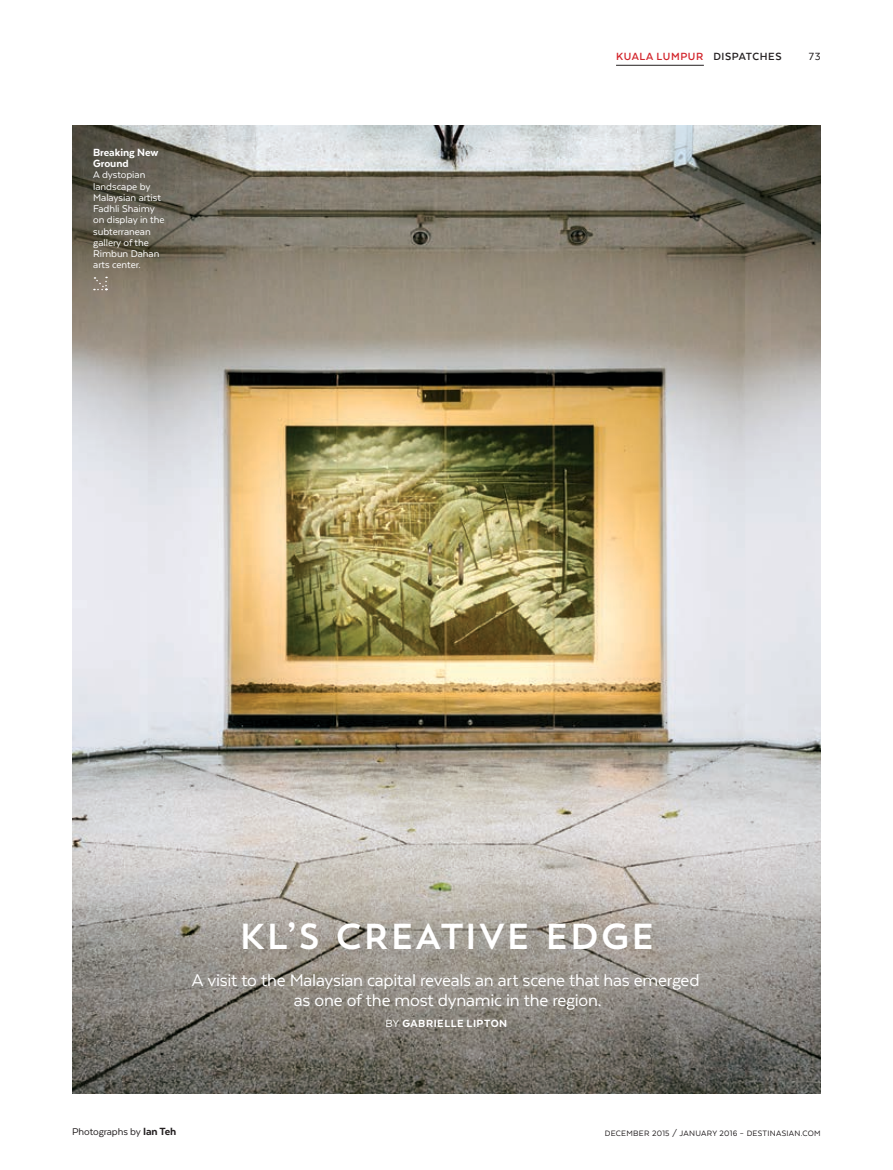
<style>
.page{position:relative;width:893px;height:1170px;background:#fff}
.page>*{position:absolute;margin:0;border:0;box-sizing:border-box;transform-origin:0 0}
.t1{font:36px "Trend Sans One";letter-spacing:-.035em;color:#fff}
.t2{font:19.5px/19.5px "Texta";letter-spacing:-.015em;color:#fff;text-align:center}
.t3{font:800 12px/11.2px "Texta";letter-spacing:.04em;color:#fff}
.t4{font:700 12px "Texta";letter-spacing:.05em;color:#d2232a}
.t5{font:12px "Texta";color:#231f20}
.t6{font:11.25px/11.2px "Texta";letter-spacing:-.005em;color:#fff}
.t7{font:11.25px "Texta";letter-spacing:-.01em;color:#231f20}
.t8{font:9px "Texta";letter-spacing:.03em;color:#231f20}
.s1{color:#231f20}
.s2{font-weight:400}
.s3{font-weight:800;font-size:12px}
</style>
<div class="page">
<img style="left:72px;top:126px;width:748px;height:967px">
<hr style="left:616px;top:65px;width:88px;height:1px;background:#231f20">
<svg style="left:94px;top:277px;width:13px;height:13px"></svg>
<p class="t3" style="left:93px;top:146px;width:67px">Breaking New<br>Ground</p>
<p class="t6" style="left:93px;top:169px;width:73px">A dystopian landscape by<br>Malaysian artist<br>Fadhli Shaimy on display in the subterranean gallery of the<br>Rimbun Dahan arts center.</p>
<p class="t4" style="left:616px;top:50px;width:167px">KUALA LUMPUR <span class="s1">DISPATCHES</span></p>
<p class="t5" style="left:809px;top:50px;width:13px">73</p>
<h1 class="t1" style="left:238px;top:913px;width:419px">KL’S CREATIVE E DGE</h1>
<h2 class="t2" style="left:192px;top:970px;width:509px">A visit to the Malaysian capital reveals an art scene that has emerged as one of the most dynamic in the region.</h2>
<p class="t3" style="left:385px;top:1017px;width:123px"><span class="s2">By</span> gabrielle lipton</p>
<p class="t7" style="left:72px;top:1125px;width:105px">Photographs by <span class="s3">Ian Teh</span></p>
<p class="t8" style="left:605px;top:1128px;width:13px">DECEM</p>
<p class="t8" style="left:633px;top:1128px;width:189px">BER 2015 / JAN UARY 2016 – DestinAsian.com</p>
</div>
